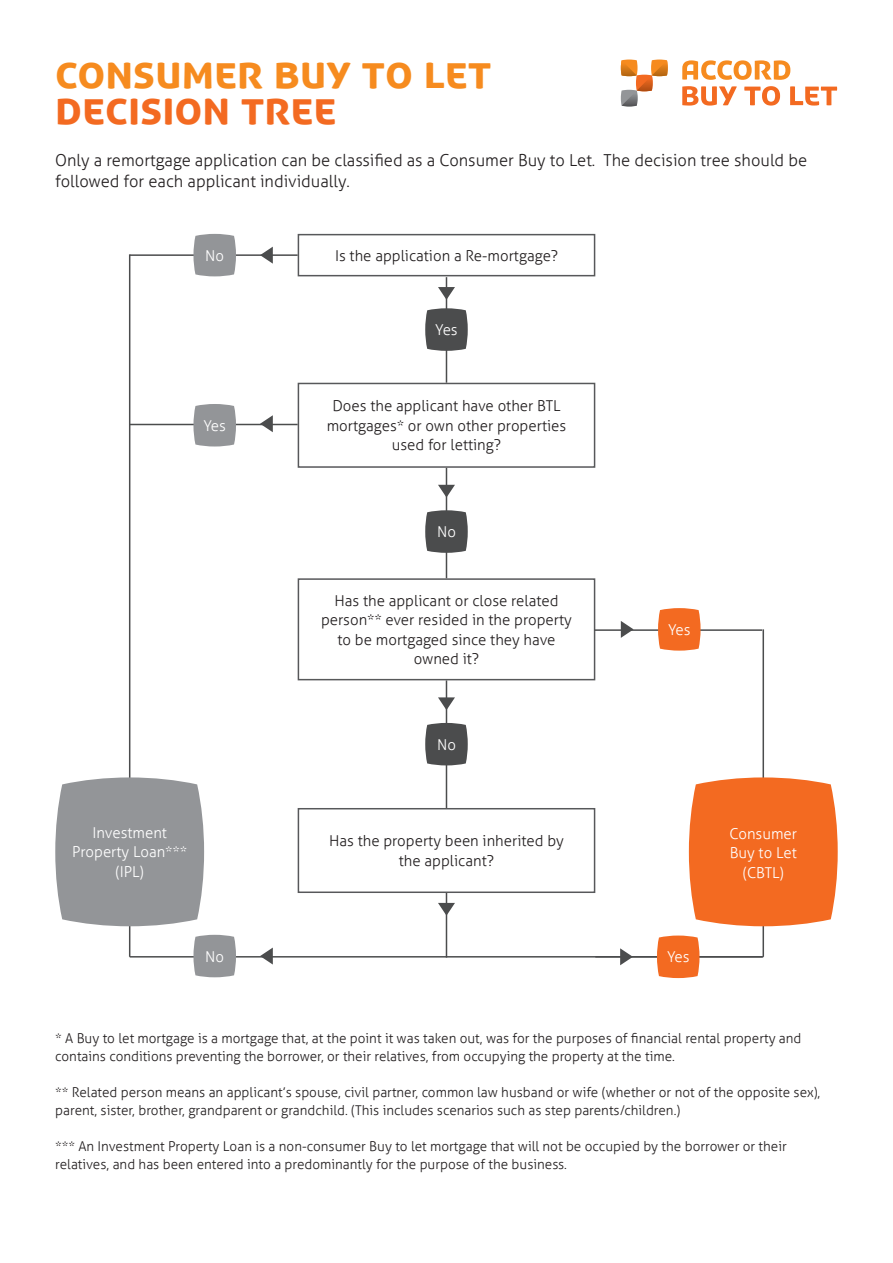
<style>
.page{position:relative;width:893px;height:1263px;background:#fff}
.page>*{position:absolute;margin:0;border:0;box-sizing:border-box;transform-origin:0 0}
.t1{font:48px "YBS Headline";color:#f68b1f}
.t2{font:48px "YBS Headline";color:#f36a21}
.t3{font:300 16.5px/21px "YBSG Aller";color:#231f20}
.t4{font:300 15px/19.5px "YBSG Aller";color:#231f20;text-align:center}
.t5{font:300 15px/19.5px "YBSG Aller";color:#fff;text-align:center}
.t6{font:300 13.5px/18px "YBSG Aller";color:#231f20}
</style>
<div class="page">
<hr style="left:762px;top:629px;width:2px;height:328px;background:#4b4c4d">
<hr style="left:446px;top:277px;width:1px;height:106px;background:#4b4c4d">
<hr style="left:446px;top:468px;width:1px;height:110px;background:#4b4c4d">
<hr style="left:446px;top:680px;width:1px;height:128px;background:#4b4c4d">
<hr style="left:446px;top:892px;width:1px;height:65px;background:#4b4c4d">
<div style="left:298px;top:578px;width:297px;height:102px;border:2px solid #57585a"></div>
<div style="left:298px;top:808px;width:297px;height:85px;border:2px solid #57585a"></div>
<div style="left:298px;top:383px;width:297px;height:85px;border:2px solid #57585a"></div>
<div style="left:298px;top:234px;width:297px;height:42px;border:2px solid #57585a"></div>
<svg style="left:682px;top:60px;width:108px;height:20px"></svg>
<svg style="left:682px;top:86px;width:55px;height:20px"></svg>
<svg style="left:744px;top:86px;width:36px;height:20px"></svg>
<svg style="left:790px;top:86px;width:47px;height:20px"></svg>
<svg style="left:621px;top:60px;width:47px;height:46px"></svg>
<svg style="left:689px;top:777px;width:149px;height:149px;background:#f3742f"></svg>
<svg style="left:425px;top:308px;width:43px;height:43px;background:#5a5b5c"></svg>
<svg style="left:425px;top:510px;width:43px;height:43px;background:#5a5b5c"></svg>
<svg style="left:425px;top:723px;width:43px;height:42px;background:#575858"></svg>
<hr style="left:130px;top:424px;width:168px;height:1px;background:#4b4c4d">
<hr style="left:594px;top:629px;width:168px;height:2px;background:#4b4c4d">
<hr style="left:130px;top:254px;width:168px;height:2px;background:#4b4c4d">
<hr style="left:130px;top:956px;width:632px;height:1px;background:#4b4c4d">
<hr style="left:129px;top:254px;width:1px;height:703px;background:#4b4c4d">
<svg style="left:193px;top:234px;width:43px;height:42px;background:#9a9c9e"></svg>
<svg style="left:193px;top:935px;width:43px;height:42px;background:#9a9c9e"></svg>
<svg style="left:657px;top:935px;width:42px;height:43px;background:#f37430"></svg>
<svg style="left:193px;top:404px;width:43px;height:42px;background:#9a9c9e"></svg>
<svg style="left:658px;top:608px;width:43px;height:43px;background:#f37634"></svg>
<svg style="left:260px;top:247px;width:13px;height:17px"></svg>
<svg style="left:260px;top:947px;width:13px;height:17px"></svg>
<svg style="left:260px;top:415px;width:13px;height:17px"></svg>
<svg style="left:621px;top:621px;width:13px;height:17px"></svg>
<svg style="left:620px;top:948px;width:13px;height:17px"></svg>
<svg style="left:438px;top:287px;width:17px;height:13px"></svg>
<svg style="left:438px;top:485px;width:17px;height:12px"></svg>
<svg style="left:438px;top:697px;width:17px;height:13px"></svg>
<svg style="left:438px;top:903px;width:17px;height:13px"></svg>
<svg style="left:55px;top:777px;width:149px;height:149px;background:#9a9c9e"></svg>
<h1 class="t1" style="left:55px;top:51px;width:438px">Consumer Buy to Let</h1>
<h1 class="t2" style="left:55px;top:87px;width:283px">Decision Tree</h1>
<p class="t3" style="left:55px;top:150px;width:753px">Only a remortgage application can be classified as a Consumer Buy to Let. The decision tree should be followed for each applicant individually.</p>
<p class="t5" style="left:205px;top:246px;width:20px">No</p>
<p class="t5" style="left:203px;top:416px;width:24px">Yes</p>
<p class="t4" style="left:335px;top:246px;width:224px">Is the application a Re-mortgage?</p>
<p class="t5" style="left:435px;top:320px;width:24px">Yes</p>
<p class="t4" style="left:327px;top:396px;width:241px">Does the applicant have other BTL mortgages* or own other properties used for letting?</p>
<p class="t5" style="left:437px;top:522px;width:20px">No</p>
<p class="t4" style="left:321px;top:591px;width:252px">Has the applicant or close related person** ever resided in the property to be mortgaged since they have owned it?</p>
<p class="t5" style="left:437px;top:735px;width:20px">No</p>
<p class="t5" style="left:668px;top:620px;width:24px">Yes</p>
<p class="t5" style="left:72px;top:823px;width:116px">Investment<br>Property Loan*** (IPL)</p>
<p class="t4" style="left:329px;top:831px;width:236px">Has the property been inherited by the applicant?</p>
<p class="t5" style="left:205px;top:946px;width:20px">No</p>
<p class="t5" style="left:667px;top:947px;width:24px">Yes</p>
<p class="t5" style="left:729px;top:824px;width:69px">Consumer<br>Buy to Let (CBTL)</p>
<p class="t6" style="left:55px;top:1029px;width:748px">* A Buy to let mortgage is a mortgage that, at the point it was taken out, was for the purposes of financial rental property and contains conditions preventing the borrower, or their relatives, from occupying the property at the time.</p>
<p class="t6" style="left:55px;top:1083px;width:767px">** Related person means an applicant’s spouse, civil partner, common law husband or wife (whether or not of the opposite sex), parent, sister, brother, grandparent or grandchild. (This includes scenarios such as step parents/children.)</p>
<p class="t6" style="left:55px;top:1137px;width:733px">*** An Investment Property Loan is a non-consumer Buy to let mortgage that will not be occupied by the borrower or their relatives, and has been entered into a predominantly for the purpose of the business.</p>
</div>
